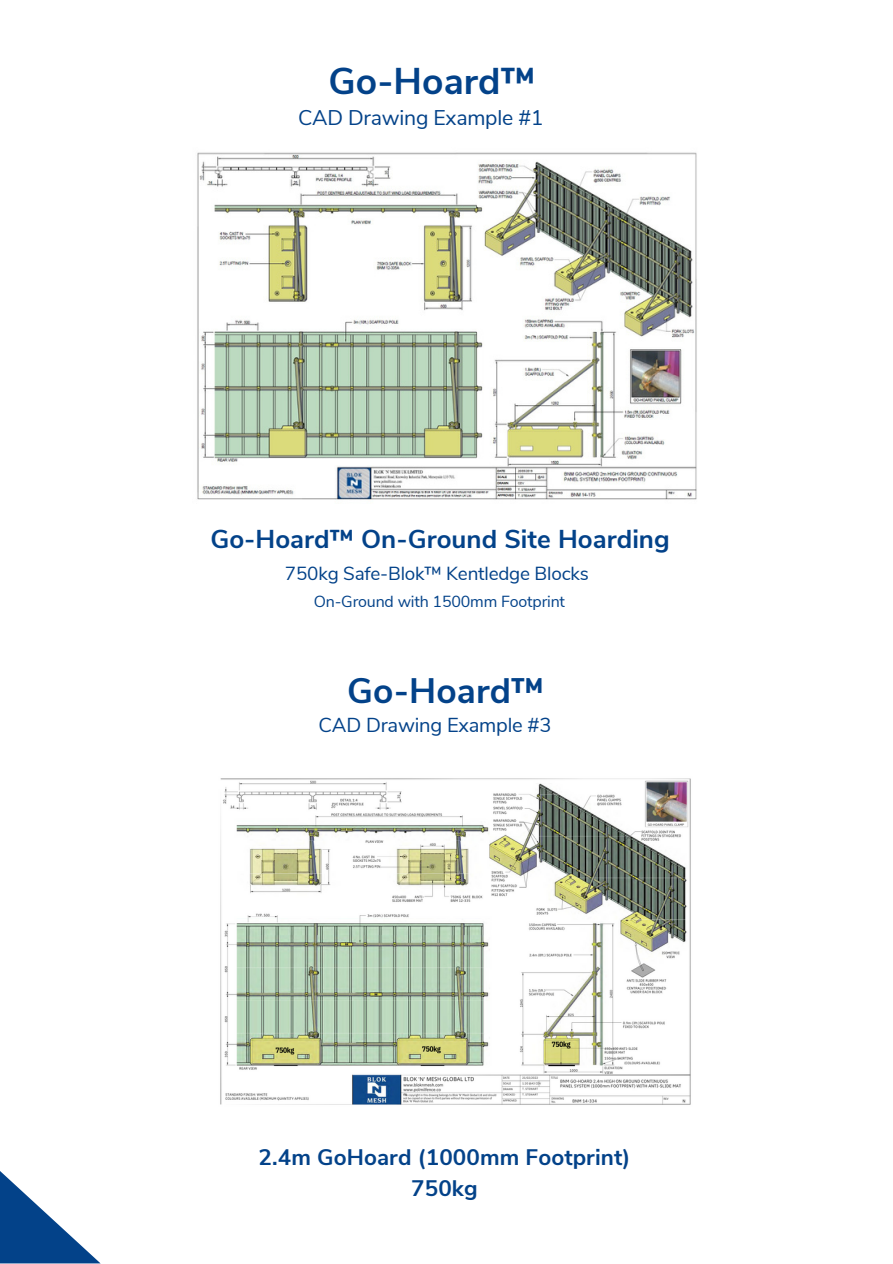
<style>
.page{position:relative;width:893px;height:1264px;background:#fff}
.page>*{position:absolute;margin:0;border:0;box-sizing:border-box;transform-origin:0 0}
.t1{font:700 37.2px "Nunito Sans";letter-spacing:.005em;color:#034289}
.t2{font:700 35.25px "Nunito Sans";letter-spacing:.005em;color:#034289}
.t3{font:700 25.8px "Nunito Sans";letter-spacing:.005em;color:#034289}
.t4{font:700 22.35px/31px "Nunito Sans";letter-spacing:.005em;color:#034289;text-align:center}
.t5{font:21.3px "Nunito Sans";letter-spacing:-.01em;color:#034289}
.t6{font:20.1px "Nunito Sans";letter-spacing:-.01em;color:#034289}
.t7{font:18.9px "Nunito Sans";letter-spacing:-.01em;color:#034289}
.t8{font:16.05px "Nunito Sans";letter-spacing:-.01em;color:#034289}
</style>
<div class="page">
<svg style="left:0;top:1171px;width:100px;height:92px"></svg>
<img style="left:197px;top:152px;width:500px;height:348px">
<img style="left:220px;top:778px;width:471px;height:327px">
<p class="t1" style="left:328px;top:57px;width:208px">Go-Hoard™</p>
<p class="t5" style="left:298px;top:104px;width:247px">CAD Drawing Example #1</p>
<p class="t3" style="left:210px;top:522px;width:461px">Go-Hoard™ On-Ground Site Hoarding</p>
<p class="t7" style="left:285px;top:561px;width:305px">750kg Safe-Blok™ Kentledge Blocks</p>
<p class="t8" style="left:314px;top:591px;width:253px">On-Ground with 1500mm Footprint</p>
<p class="t2" style="left:347px;top:667px;width:199px">Go-Hoard™</p>
<p class="t6" style="left:318px;top:711px;width:234px">CAD Drawing Example #3</p>
<p class="t4" style="left:258px;top:1141px;width:373px">2.4m GoHoard (1000mm Footprint)<br>750kg</p>
</div>
